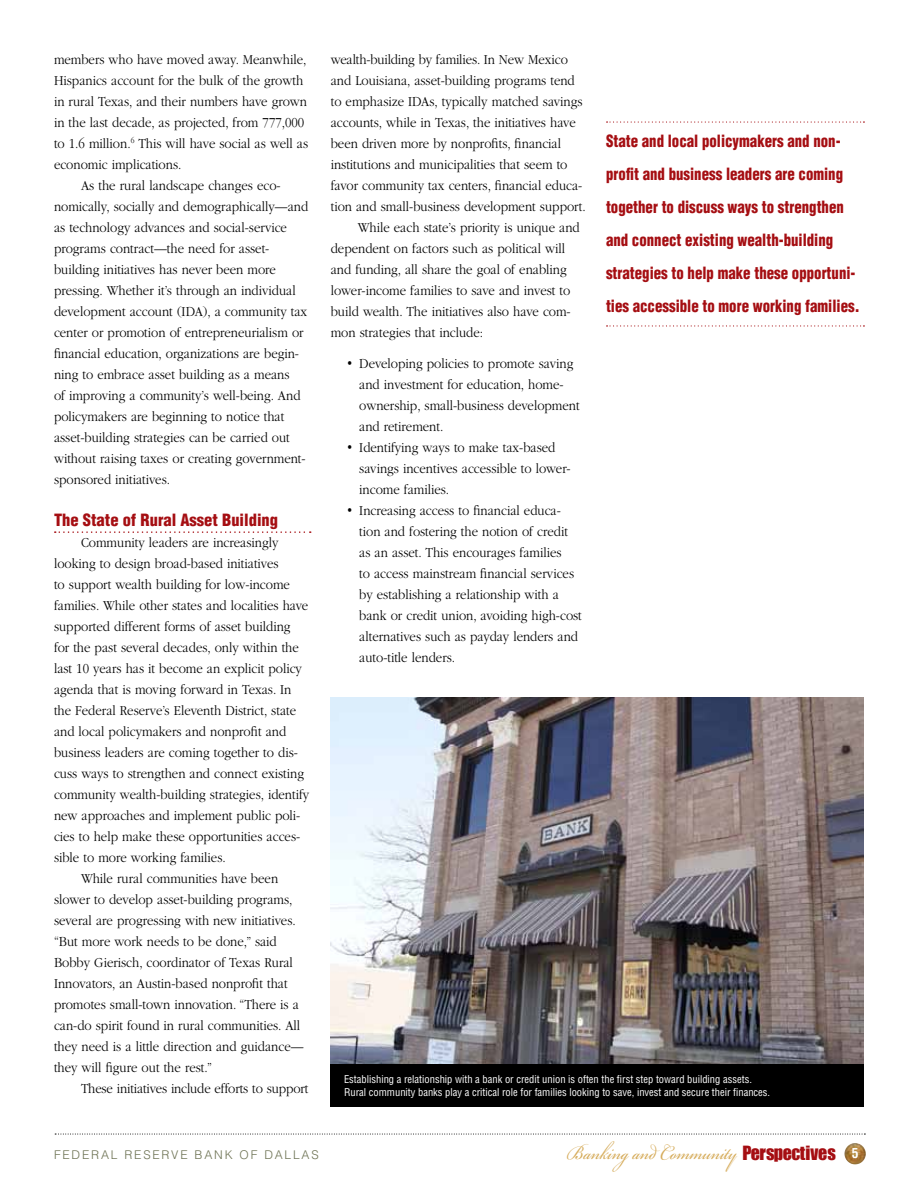
<style>
.page{position:relative;width:918px;height:1188px;background:#fff}
.page>*{position:absolute;margin:0;border:0;box-sizing:border-box;transform-origin:0 0}
.t1{font:31.5px "Bickham Script Pro";color:#d6ac5b;scale:.83 1}
.t2{font:900 condensed 16.5px/33px "Helvetica LT Std";color:#a50e12;scale:.9 1}
.t3{font:900 condensed 16.5px "Helvetica LT Std";color:#a50e12}
.t4{font:300 14.25px/21px "ITC Garamond Std";color:#000;scale:.9 1}
.t5{font:300 12px "Helvetica LT Std";color:#6c7152}
.t6{font:condensed 10.5px/13.5px "Helvetica LT Std";color:#fff}
.s1{font-family:"Impact";font-size:18px;color:#a50e12}
.s2{font-family:"Helvetica LT Std";font-weight:700;font-stretch:condensed;font-size:13.5px;color:#fff}
</style>
<div class="page">
<svg style="left:846px;top:1143px;width:9px;height:5px"></svg>
<svg style="left:55px;top:1134px;width:810px;height:1px"></svg>
<img style="left:331px;top:698px;width:533px;height:366px">
<svg style="left:607px;top:121px;width:257px;height:2px"></svg>
<svg style="left:607px;top:325px;width:257px;height:2px"></svg>
<div style="left:331px;top:1064px;width:533px;height:43px;background:#000"></div>
<svg style="left:55px;top:531px;width:256px;height:2px"></svg>
<p class="t4" style="left:54px;top:49px;width:282px">members who have moved away. Meanwhile,</p>
<p class="t4" style="left:54px;top:70px;width:278px">Hispanics account for the bulk of the growth</p>
<p class="t4" style="left:54px;top:91px;width:283px">in rural Texas, and their numbers have grown</p>
<p class="t4" style="left:54px;top:112px;width:280px">in the last decade, as projected, from 777,000</p>
<p class="t4" style="left:54px;top:133px;width:284px">to 1.6 million.<sup>6</sup> This will have social as well as</p>
<p class="t4" style="left:54px;top:154px;width:143px">economic implications.</p>
<p class="t4" style="left:81px;top:175px;width:223px">As the rural landscape changes eco-</p>
<p class="t4" style="left:54px;top:196px;width:284px">nomically, socially and demographically—and</p>
<p class="t4" style="left:54px;top:217px;width:260px">as technology advances and social-service</p>
<p class="t4" style="left:54px;top:238px;width:241px">programs contract—the need for asset-</p>
<p class="t4" style="left:54px;top:259px;width:248px">building initiatives has never been more</p>
<p class="t4" style="left:54px;top:280px;width:270px">pressing. Whether it’s through an individual</p>
<p class="t4" style="left:54px;top:301px;width:283px">development account (IDA), a community tax</p>
<p class="t4" style="left:54px;top:322px;width:279px">center or promotion of entrepreneurialism or</p>
<p class="t4" style="left:54px;top:343px;width:274px">financial education, organizations are begin-</p>
<p class="t4" style="left:54px;top:364px;width:263px">ning to embrace asset building as a means</p>
<p class="t4" style="left:54px;top:385px;width:275px">of improving a community’s well-being. And</p>
<p class="t4" style="left:54px;top:406px;width:258px">policymakers are beginning to notice that</p>
<p class="t4" style="left:54px;top:427px;width:264px">asset-building strategies can be carried out</p>
<p class="t4" style="left:54px;top:448px;width:281px">without raising taxes or creating government-</p>
<p class="t4" style="left:54px;top:469px;width:131px">sponsored initiatives.</p>
<p class="t3" style="left:54px;top:510px;width:226px">The State of Rural Asset Building</p>
<p class="t4" style="left:81px;top:532px;width:221px">Community leaders are increasingly</p>
<p class="t4" style="left:54px;top:553px;width:251px">looking to design broad-based initiatives</p>
<p class="t4" style="left:54px;top:574px;width:264px">to support wealth building for low-income</p>
<p class="t4" style="left:54px;top:595px;width:284px">families. While other states and localities have</p>
<p class="t4" style="left:54px;top:616px;width:264px">supported different forms of asset building</p>
<p class="t4" style="left:54px;top:637px;width:274px">for the past several decades, only within the</p>
<p class="t4" style="left:54px;top:658px;width:277px">last 10 years has it become an explicit policy</p>
<p class="t4" style="left:54px;top:679px;width:265px">agenda that is moving forward in Texas. In</p>
<p class="t4" style="left:54px;top:700px;width:271px">the Federal Reserve’s Eleventh District, state</p>
<p class="t4" style="left:54px;top:721px;width:260px">and local policymakers and nonprofit and</p>
<p class="t4" style="left:54px;top:742px;width:273px">business leaders are coming together to dis-</p>
<p class="t4" style="left:54px;top:763px;width:279px">cuss ways to strengthen and connect existing</p>
<p class="t4" style="left:54px;top:784px;width:285px">community wealth-building strategies, identify</p>
<p class="t4" style="left:54px;top:805px;width:275px">new approaches and implement public poli-</p>
<p class="t4" style="left:54px;top:826px;width:275px">cies to help make these opportunities acces-</p>
<p class="t4" style="left:54px;top:847px;width:192px">sible to more working families.</p>
<p class="t4" style="left:81px;top:868px;width:221px">While rural communities have been</p>
<p class="t4" style="left:54px;top:889px;width:267px">slower to develop asset-building programs,</p>
<p class="t4" style="left:54px;top:910px;width:270px">several are progressing with new initiatives.</p>
<p class="t4" style="left:54px;top:931px;width:249px">“But more work needs to be done,” said</p>
<p class="t4" style="left:54px;top:952px;width:267px">Bobby Gierisch, coordinator of Texas Rural</p>
<p class="t4" style="left:54px;top:973px;width:261px">Innovators, an Austin-based nonprofit that</p>
<p class="t4" style="left:54px;top:994px;width:274px">promotes small-town innovation. “There is a</p>
<p class="t4" style="left:54px;top:1015px;width:275px">can-do spirit found in rural communities. All</p>
<p class="t4" style="left:54px;top:1036px;width:279px">they need is a little direction and guidance—</p>
<p class="t4" style="left:54px;top:1057px;width:177px">they will figure out the rest.”</p>
<p class="t4" style="left:81px;top:1078px;width:254px">These initiatives include efforts to support</p>
<p class="t4" style="left:331px;top:49px;width:265px">wealth-building by families. In New Mexico</p>
<p class="t4" style="left:331px;top:70px;width:273px">and Louisiana, asset-building programs tend</p>
<p class="t4" style="left:331px;top:91px;width:281px">to emphasize IDAs, typically matched savings</p>
<p class="t4" style="left:331px;top:112px;width:274px">accounts, while in Texas, the initiatives have</p>
<p class="t4" style="left:331px;top:133px;width:257px">been driven more by nonprofits, financial</p>
<p class="t4" style="left:331px;top:154px;width:265px">institutions and municipalities that seem to</p>
<p class="t4" style="left:331px;top:175px;width:281px">favor community tax centers, financial educa-</p>
<p class="t4" style="left:331px;top:196px;width:285px">tion and small-business development support.</p>
<p class="t4" style="left:358px;top:217px;width:248px">While each state’s priority is unique and</p>
<p class="t4" style="left:331px;top:238px;width:262px">dependent on factors such as political will</p>
<p class="t4" style="left:331px;top:259px;width:264px">and funding, all share the goal of enabling</p>
<p class="t4" style="left:331px;top:280px;width:268px">lower-income families to save and invest to</p>
<p class="t4" style="left:331px;top:301px;width:268px">build wealth. The initiatives also have com-</p>
<p class="t4" style="left:331px;top:322px;width:171px">mon strategies that include:</p>
<p class="t4" style="left:359px;top:353px;width:246px;text-indent:-14px">• Developing policies to promote saving and investment for education, home&shy;ownership, small-business development and retirement.</p>
<p class="t4" style="left:359px;top:437px;width:236px;text-indent:-14px">• Identifying ways to make tax-based savings incentives accessible to lower&shy;income families.</p>
<p class="t4" style="left:359px;top:500px;width:249px;text-indent:-14px">• Increasing access to financial educa&shy;tion and fostering the notion of credit as an asset. This encourages families<br>to access mainstream financial services by establishing a relationship with a bank or credit union, avoiding high-cost alternatives such as payday lenders and auto-title lenders.</p>
<p class="t2" style="left:606px;top:124px;width:283px">State and local policymakers and non&shy;profit and business leaders are coming together to discuss ways to strengthen and connect existing wealth-building strategies to help make these opportuni&shy;ties accessible to more working families.</p>
<p class="t6" style="left:344px;top:1072px;width:428px">Establishing a relationship with a bank or credit union is often the first step toward building assets.<br>Rural community banks play a critical role for families looking to save, invest and secure their finances.</p>
<p class="t5" style="left:54px;top:1147px;width:266px">FEDERAL RESERVE BANK OF D ALLAS</p>
<h1 class="t1" style="left:567px;top:1129px;width:353px">Banking and Community <span class="s1">Perspectives</span> <span class="s2">5</span></h1>
</div>
